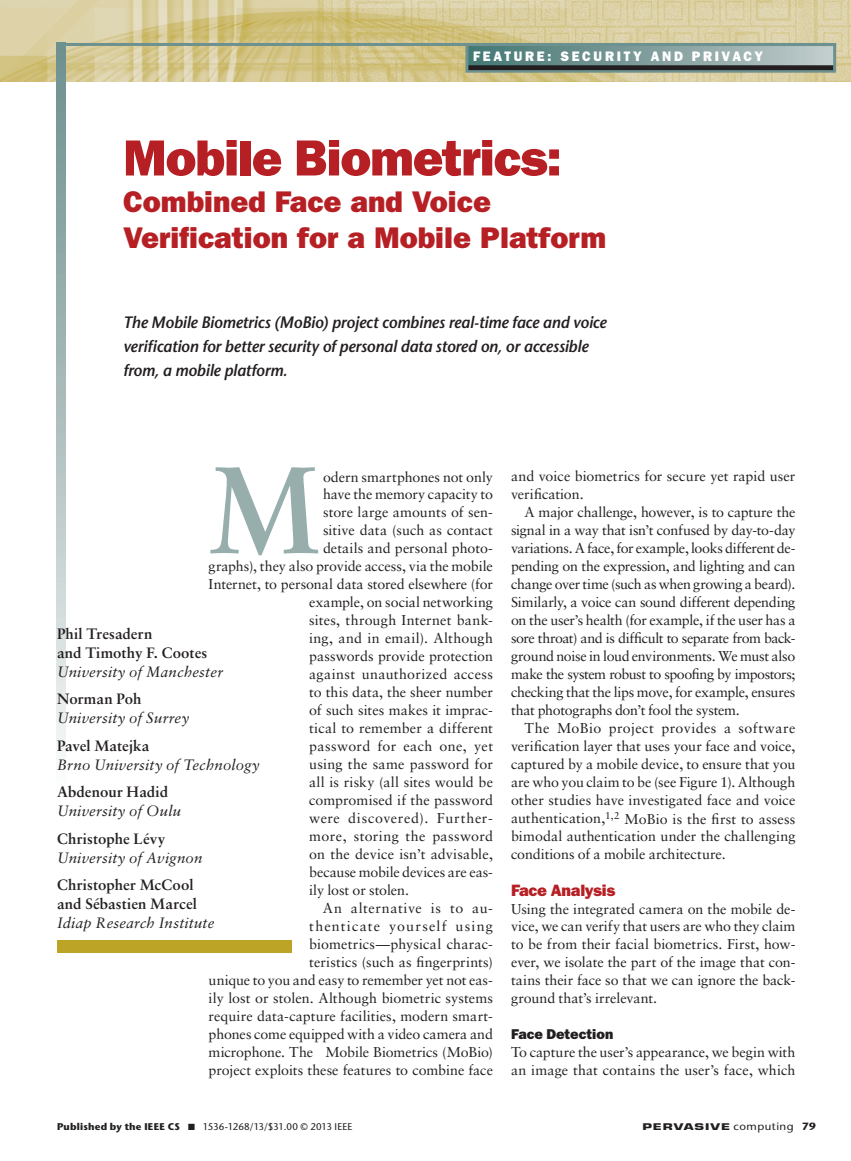
<style>
.page{position:relative;width:851px;height:1161px;background:#fff}
.page>*{position:absolute;margin:0;border:0;box-sizing:border-box;transform-origin:0 0}
.t1{font:700 123.6px "Sabon LT Std";color:#97aead;scale:.9 1}
.t2{font:51px "ITC Franklin Gothic Std Hvy";letter-spacing:-.025em;color:#b62024}
.t3{font:30px/36px "ITC Franklin Gothic Std Hvy";color:#b62024}
.t4{font:italic 600 16.5px/24px "Stone Sans Std";letter-spacing:-.01em;color:#231f20;scale:.95 1}
.t5{font:16.5px "ITC Franklin Gothic Std Hvy";letter-spacing:-.015em;color:#b62024}
.t6{font:italic 15px "Sabon LT Std";letter-spacing:.01em;color:#231f20}
.t7{font:700 15px/18.8px "Sabon LT Std";letter-spacing:.005em;color:#231f20}
.t8{font:14.25px/18px "Sabon LT Std";letter-spacing:.005em;color:#231f20;text-align:justify}
.t9{font:14.25px "Sabon LT Std";letter-spacing:.03em;color:#231f20}
.t10{font:14.25px "Sabon LT Std";letter-spacing:.025em;color:#231f20}
.t11{font:14.25px "Sabon LT Std";letter-spacing:.045em;color:#231f20}
.t12{font:14.25px "Sabon LT Std";letter-spacing:.085em;color:#231f20}
.t13{font:14.25px "Sabon LT Std";letter-spacing:.04em;color:#231f20}
.t14{font:14.25px "ITC Franklin Gothic Std Hvy";letter-spacing:-.005em;color:#231f20}
.t15{font:13.8px "ITC Franklin Gothic Std Hvy";letter-spacing:.205em;color:#fff;scale:.95 1}
.t16{font:500 9.75px "Stone Sans Std";letter-spacing:-.005em;color:#231f20}
.t17{font:700 9px "Eurostile LT Std";letter-spacing:.07em;color:#231f20;scale:1.5 1}
.s1{font-weight:700}
.s2{font-family:"Stone Sans Std";font-weight:500;font-size:10.5px}
.s3{font-family:"Stone Sans Std";font-size:10.5px}
</style>
<div class="page">
<svg style="left:0;top:0;width:850px;height:82px;background:#d7ca95"></svg>
<div style="left:467px;top:45px;width:367px;height:26px;background:linear-gradient(to right,#427572,#c1cbcb)"></div>
<div style="left:465px;top:43px;width:371px;height:30px;border:3px solid #6d918f"></div>
<div style="left:468px;top:65px;width:365px;height:5px;background:#231f20"></div>
<hr style="left:58px;top:43px;width:778px;height:3px;background:#6d918f">
<svg style="left:56px;top:43px;width:9px;height:713px;background:#acbebd"></svg>
<div style="left:57px;top:940px;width:234px;height:13px;background:#bba426"></div>
<p class="t15" style="left:473px;top:48px;width:306px">Feature: Security and Privacy</p>
<h2 class="t2" style="left:123px;top:128px;width:440px">Mobile Biometrics:</h2>
<h3 class="t3" style="left:123px;top:183px;width:484px">Combined Face and Voice<br>Verification for a Mobile Platform</h3>
<p class="t4" style="left:123px;top:310px;width:510px">The Mobile Biometrics (MoBio) project combines real-time face and voice verification for better security of personal data stored on, or accessible from, a mobile platform.</p>
<h1 class="t1" style="left:208px;top:434px;width:125px">M</h1>
<p class="t8" style="left:323px;top:467px;width:171px">odern smartphones not only</p>
<p class="t8" style="left:323px;top:485px;width:171px">have the memory capacity to</p>
<p class="t8" style="left:323px;top:503px;width:171px">store large amounts of sen-</p>
<p class="t8" style="left:323px;top:521px;width:171px">sitive data (such as contact</p>
<p class="t8" style="left:323px;top:539px;width:171px">details and personal photo-</p>
<p class="t8" style="left:209px;top:557px;width:286px">graphs), they also provide access, via the mobile</p>
<p class="t8" style="left:209px;top:575px;width:286px">Internet, to personal data stored elsewhere (for</p>
<p class="t8" style="left:309px;top:593px;width:185px">example, on social networking</p>
<p class="t8" style="left:309px;top:611px;width:185px">sites, through Internet bank-</p>
<p class="t10" style="left:309px;top:630px;width:185px">ing, and in email). Although</p>
<p class="t8" style="left:309px;top:647px;width:185px">passwords provide protection</p>
<p class="t9" style="left:309px;top:666px;width:185px">against unauthorized access</p>
<p class="t8" style="left:309px;top:683px;width:185px">to this data, the sheer number</p>
<p class="t8" style="left:309px;top:701px;width:185px">of such sites makes it imprac-</p>
<p class="t8" style="left:309px;top:719px;width:185px">tical to remember a different</p>
<p class="t10" style="left:309px;top:738px;width:185px">password for each one, yet</p>
<p class="t8" style="left:309px;top:755px;width:185px">using the same password for</p>
<p class="t8" style="left:309px;top:773px;width:185px">all is risky (all sites would be</p>
<p class="t8" style="left:309px;top:791px;width:185px">compromised if the password</p>
<p class="t11" style="left:309px;top:810px;width:185px">were discovered). Further-</p>
<p class="t9" style="left:309px;top:828px;width:185px">more, storing the password</p>
<p class="t8" style="left:309px;top:845px;width:185px">on the device isn’t advisable,</p>
<p class="t8" style="left:309px;top:863px;width:185px">because mobile devices are eas-</p>
<p class="t8" style="left:309px;top:881px;width:101px">ily lost or stolen.</p>
<p class="t13" style="left:323px;top:900px;width:172px">An alternative is to au-</p>
<p class="t12" style="left:309px;top:918px;width:185px">thenticate yourself using</p>
<p class="t8" style="left:309px;top:935px;width:185px">biometrics—physical charac-</p>
<p class="t8" style="left:309px;top:953px;width:185px">teristics (such as fingerprints)</p>
<p class="t8" style="left:208px;top:971px;width:286px">unique to you and easy to remember yet not eas-</p>
<p class="t8" style="left:208px;top:989px;width:286px">ily lost or stolen. Although biometric systems</p>
<p class="t8" style="left:208px;top:1007px;width:286px">require data-capture facilities, modern smart-</p>
<p class="t8" style="left:208px;top:1025px;width:286px">phones come equipped with a video camera and</p>
<p class="t8" style="left:208px;top:1043px;width:286px">microphone. The Mobile Biometrics (MoBio)</p>
<p class="t8" style="left:208px;top:1061px;width:286px">project exploits these features to combine face</p>
<p class="t7" style="left:57px;top:624px;width:152px">Phil Tresadern<br>and Timothy F. Cootes</p>
<p class="t6" style="left:57px;top:663px;width:168px">University of Manchester</p>
<p class="t7" style="left:57px;top:690px;width:86px">Norman Poh</p>
<p class="t6" style="left:57px;top:709px;width:134px">University of Surrey</p>
<p class="t7" style="left:57px;top:736px;width:94px">Pavel Matejka</p>
<p class="t6" style="left:57px;top:756px;width:204px">Brno University of Technology</p>
<p class="t7" style="left:57px;top:783px;width:112px">Abdenour Hadid</p>
<p class="t6" style="left:57px;top:802px;width:125px">University of Oulu</p>
<p class="t7" style="left:57px;top:829px;width:110px">Christophe Lévy</p>
<p class="t6" style="left:57px;top:849px;width:147px">University of Avignon</p>
<p class="t7" style="left:57px;top:876px;width:141px">Christopher McCool and Sébastien Marcel</p>
<p class="t6" style="left:57px;top:914px;width:159px">Idiap Research Institute</p>
<p class="t8" style="left:511px;top:467px;width:286px">and voice biometrics for secure yet rapid user verification.</p>
<p class="t8" style="left:511px;top:503px;width:286px;text-indent:13px">A major challenge, however, is to capture the signal in a way that isn’t confused by day-to-day variations. A face, for example, looks different de&shy;pending on the expression, and lighting and can change over time (such as when growing a beard).<br>Similarly, a voice can sound different depending on the user’s health (for example, if the user has a sore throat) and is difficult to separate from back&shy;ground noise in loud environments. We must also make the system robust to spoofing by impostors; checking that the lips move, for example, ensures that photographs don’t fool the system.</p>
<p class="t8" style="left:511px;top:719px;width:286px;text-indent:13px">The MoBio project provides a software verification layer that uses your face and voice, captured by a mobile device, to ensure that you are who you claim to be (see Figure 1). Although other studies have investigated face and voice authentication,<sup>1,2</sup> MoBio is the first to assess bimodal authentication under the challenging conditions of a mobile architecture.</p>
<p class="t5" style="left:511px;top:880px;width:106px">Face Analysis</p>
<p class="t8" style="left:511px;top:899px;width:286px">Using the integrated camera on the mobile de&shy;vice, we can verify that users are who they claim to be from their facial biometrics. First, how&shy;ever, we isolate the part of the image that con&shy;tains their face so that we can ignore the back&shy;ground that’s irrelevant.</p>
<p class="t14" style="left:511px;top:1026px;width:104px">Face Detection</p>
<p class="t8" style="left:511px;top:1043px;width:286px">To capture the user’s appearance, we begin with an image that contains the user’s face, which</p>
<p class="t16" style="left:57px;top:1120px;width:297px"><span class="s1">Published by the IEEE CS</span> ■ 1536-1268/13/$31.00 © 2013 IEEE</p>
<p class="t17" style="left:642px;top:1121px;width:117px">PERVASIVE <span class="s2">computing</span> <span class="s3">79</span></p>
</div>
